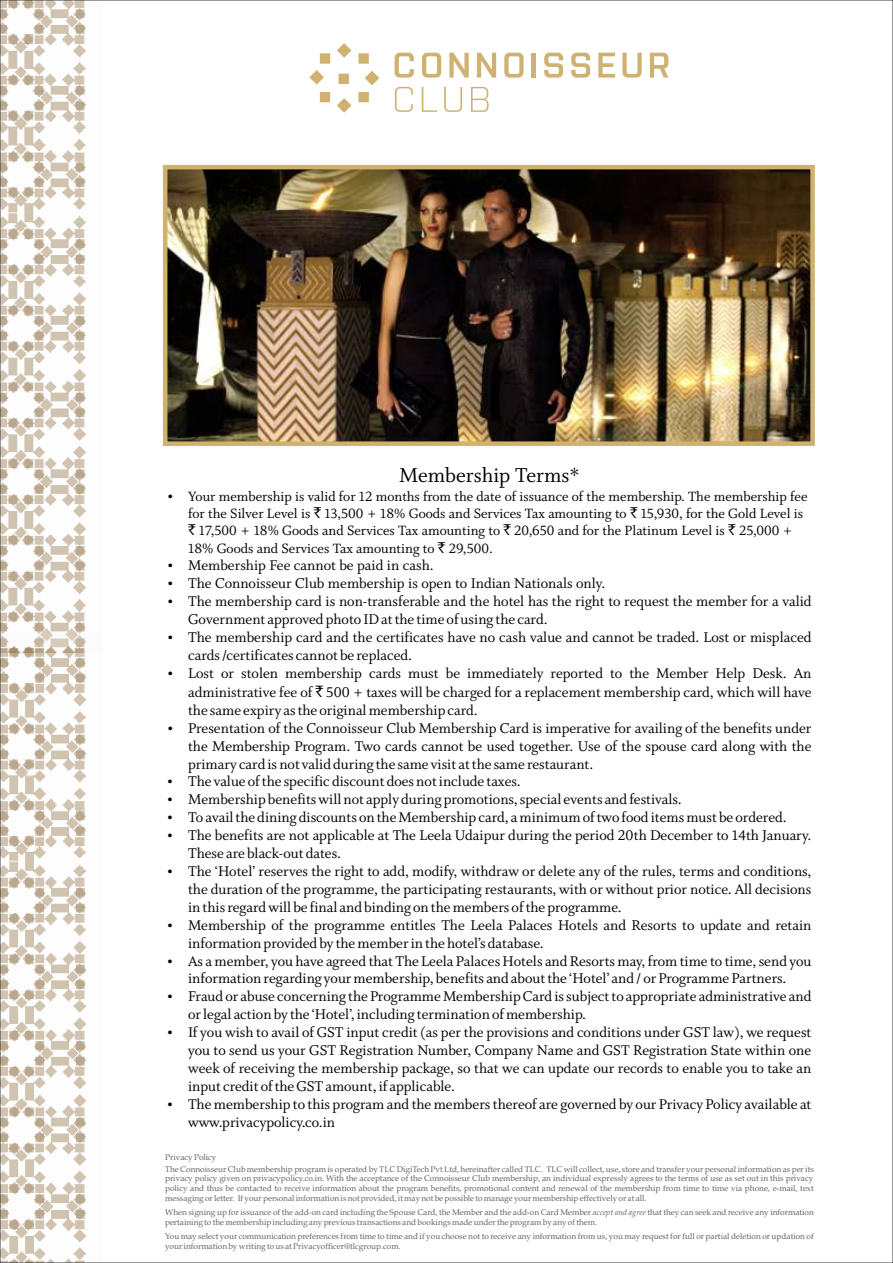
<style>
.page{position:relative;width:893px;height:1263px;background:#fff}
.page>*{position:absolute;margin:0;border:0;box-sizing:border-box;transform-origin:0 0}
.t1{font:22.5px "Whitman Roman LF";color:#000}
.t2{font:15.75px/17.9px "Whitman Roman LF";color:#000}
.t3{font:15px/17.2px "Whitman Roman LF";color:#000}
.t4{font:8.25px/9.6px "Book Antiqua";color:#606163}
.s1{font-family:"Rupee Foradian"}
.s2{font-style:italic}
</style>
<div class="page">
<img style="left:2px;top:2px;width:84px;height:629px">
<img style="left:2px;top:631px;width:84px;height:630px">
<div style="left:339px;top:74px;width:10px;height:10px;background:#cfb172"></div>
<svg style="left:365px;top:71px;width:14px;height:14px"></svg>
<svg style="left:309px;top:70px;width:15px;height:15px"></svg>
<svg style="left:337px;top:98px;width:14px;height:15px"></svg>
<svg style="left:337px;top:43px;width:14px;height:15px"></svg>
<div style="left:358px;top:92px;width:11px;height:10px;background:#cfb172"></div>
<div style="left:320px;top:53px;width:10px;height:11px;background:#cfb172"></div>
<div style="left:320px;top:92px;width:10px;height:10px;background:#cfb172"></div>
<div style="left:358px;top:53px;width:11px;height:11px;background:#cfb172"></div>
<svg style="left:395px;top:53px;width:19px;height:25px"></svg>
<svg style="left:422px;top:53px;width:19px;height:25px"></svg>
<svg style="left:449px;top:53px;width:20px;height:25px"></svg>
<svg style="left:477px;top:53px;width:19px;height:25px"></svg>
<svg style="left:504px;top:53px;width:20px;height:25px"></svg>
<hr style="left:532px;top:53px;width:4px;height:25px;background:#cfb172">
<svg style="left:544px;top:53px;width:19px;height:25px"></svg>
<svg style="left:571px;top:53px;width:19px;height:25px"></svg>
<svg style="left:598px;top:53px;width:17px;height:25px"></svg>
<svg style="left:622px;top:53px;width:20px;height:25px"></svg>
<svg style="left:650px;top:53px;width:18px;height:25px"></svg>
<svg style="left:395px;top:87px;width:18px;height:25px"></svg>
<svg style="left:422px;top:87px;width:15px;height:25px"></svg>
<svg style="left:444px;top:87px;width:18px;height:25px"></svg>
<svg style="left:471px;top:87px;width:18px;height:25px"></svg>
<img style="left:168px;top:170px;width:642px;height:271px">
<div style="left:163px;top:165px;width:652px;height:281px;border:4px solid #cfb172"></div>
<h1 class="t1" style="left:399px;top:462px;width:182px">Membership Terms*</h1>
<p class="t3" style="left:188px;top:488px;width:621px;text-indent:-21px">• Your membership is valid for 12 months from the date of issuance of the membership. The membership fee for the Silver Level is <span class="s1">`</span> 13,500 + 18% Goods and Services Tax amounting to <span class="s1">`</span> 15,930, for the Gold Level is <span class="s1">`</span> 17,500 + 18% Goods and Services Tax amounting to <span class="s1">`</span> 20,650 and for the Platinum Level is <span class="s1">`</span> 25,000 + 18% Goods and Services Tax amounting to <span class="s1">`</span> 29,500.</p>
<p class="t2" style="left:167px;top:557px;width:268px">• Membership Fee cannot be paid in cash.</p>
<p class="t2" style="left:167px;top:575px;width:439px">• The Connoisseur Club membership is open to Indian Nationals only.</p>
<p class="t2" style="left:188px;top:593px;width:625px;text-indent:-21px">• The membership card is non‑transferable and the hotel has the right to request the member for a valid<br>Government approved photo ID at the time of using the card.</p>
<p class="t2" style="left:188px;top:628px;width:625px;text-indent:-21px">• The membership card and the certificates have no cash value and cannot be traded. Lost or misplaced cards /certificates cannot be replaced.</p>
<p class="t2" style="left:188px;top:664px;width:625px;line-height:18.5px;text-align:justify;text-indent:-21px">• Lost or stolen membership cards must be immediately reported to the Member Help Desk. An administrative fee of <span class="s1">`</span> 500 + taxes will be charged for a replacement membership card, which will have the same expiry as the original membership card.</p>
<p class="t2" style="left:188px;top:719px;width:625px;text-align:justify;text-indent:-21px">• Presentation of the Connoisseur Club Membership Card is imperative for availing of the benefits under the Membership Program. Two cards cannot be used together. Use of the spouse card along with the primary card is not valid during the same visit at the same restaurant.</p>
<p class="t2" style="left:167px;top:773px;width:355px">• The value of the specific discount does not include taxes.</p>
<p class="t2" style="left:167px;top:791px;width:516px">• Membership benefits will not apply during promotions, special events and festivals.</p>
<p class="t2" style="left:167px;top:809px;width:621px">• To avail the dining discounts on the Membership card, a minimum of two food items must be ordered.</p>
<p class="t2" style="left:188px;top:827px;width:625px;text-indent:-21px">• The benefits are not applicable at The Leela Udaipur during the period 20th December to 14th January.<br>These are black‑out dates.</p>
<p class="t2" style="left:188px;top:862px;width:625px;text-align:justify;text-indent:-21px">• The ‘Hotel’ reserves the right to add, modify, withdraw or delete any of the rules, terms and conditions, the duration of the programme, the participating restaurants, with or without prior notice. All decisions in this regard will be final and binding on the members of the programme.</p>
<p class="t2" style="left:188px;top:916px;width:625px;text-indent:-21px">• Membership of the programme entitles The Leela Palaces Hotels and Resorts to update and retain information provided by the member in the hotel’s database.</p>
<p class="t2" style="left:167px;top:952px;width:646px;text-align:center">• As a member, you have agreed that The Leela Palaces Hotels and Resorts may, from time to time, send you information regarding your membership, benefits and about the ‘Hotel’ and / or Programme Partners.</p>
<p class="t2" style="left:188px;top:988px;width:625px;text-indent:-21px">• Fraud or abuse concerning the Programme Membership Card is subject to appropriate administrative and or legal action by the ‘Hotel’, including termination of membership.</p>
<p class="t2" style="left:188px;top:1024px;width:625px;text-align:justify;text-indent:-21px">• If you wish to avail of GST input credit (as per the provisions and conditions under GST law), we request you to send us your GST Registration Number, Company Name and GST Registration State within one week of receiving the membership package, so that we can update our records to enable you to take an input credit of the GST amount, if applicable.</p>
<p class="t2" style="left:188px;top:1095px;width:625px;text-indent:-21px">• The membership to this program and the members thereof are governed by our Privacy Policy available at www.privacypolicy.co.in</p>
<p class="t4" style="left:165px;top:1152px;width:650px;line-height:11.6px">Privacy Policy<br>The Connoisseur Club membership program is operated by TLC DigiTech Pvt Ltd, hereinafter called TLC. TLC will collect, use, store and transfer your personal information as per its</p>
<p class="t4" style="left:165px;top:1174px;width:650px;text-align:justify">privacy policy given on privacypolicy.co.in. With the acceptance of the Connoisseur Club membership, an individual expressly agrees to the terms of use as set out in this privacy policy and thus be contacted to receive information about the program benefits, promotional content and renewal of the membership from time to time via phone, e‑mail, text messaging or letter. If your personal information is not provided, it may not be possible to manage your membership effectively or at all.</p>
<p class="t4" style="left:165px;top:1207px;width:650px">When signing up for issuance of the add‑on card including the Spouse Card, the Member and the add‑on Card Member <span class="s2">accept and agree</span> that they can seek and receive any information pertaining to the membership including any previous transactions and bookings made under the program by any of them.</p>
<p class="t4" style="left:165px;top:1231px;width:650px">You may select your communication preferences from time to time and if you choose not to receive any information from us, you may request for full or partial deletion or updation of your information by writing to us at Privacyofficer@tlcgroup.com.</p>
</div>
